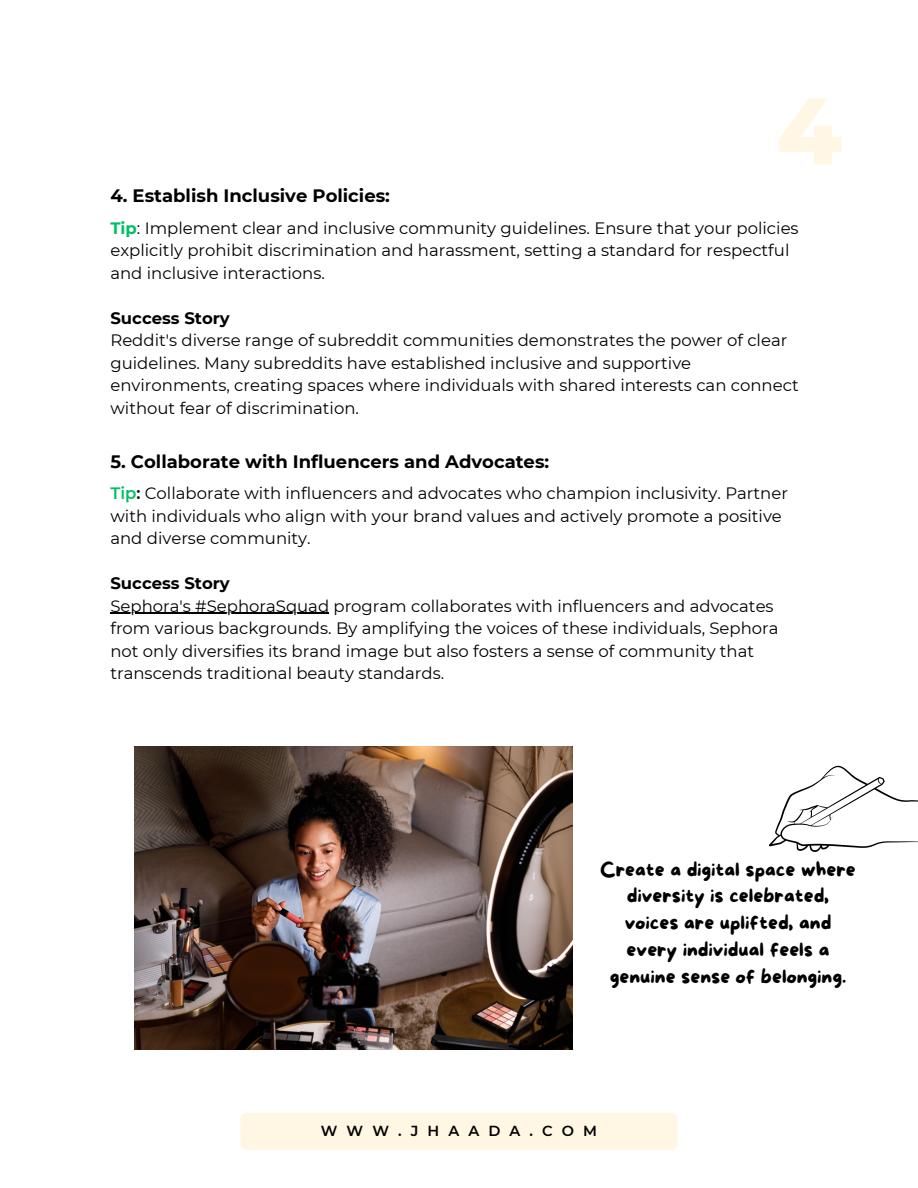
<style>
.page{position:relative;width:918px;height:1188px;background:#fff}
.page>*{position:absolute;margin:0;border:0;box-sizing:border-box;transform-origin:0 0}
.t1{font:800 94.05px "Montserrat";color:#fff6e3}
.t2{font:19.35px/26.7px "More Sugar";color:#000;text-align:center}
.t3{font:700 18px "Montserrat";color:#000}
.t4{font:16.5px/22.5px "Montserrat";color:#000}
.t5{font:700 16.5px "Montserrat";color:#000}
.t6{font:600 14.55px "Montserrat";letter-spacing:.625em;color:#000}
.s1{font-weight:700;color:#00bf63}
.s2{font-weight:600;color:#00bf63}
.s3{font-weight:600}
</style>
<div class="page">
<div style="left:240px;top:1113px;width:438px;height:37px;background:#fff6e3;border-radius:7px"></div>
<svg style="left:768px;top:765px;width:150px;height:87px"></svg>
<img style="left:135px;top:746px;width:437px;height:304px">
<hr style="left:110px;top:613px;width:219px;height:1px;background:#000">
<p class="t1" style="left:776px;top:73px;width:67px">4</p>
<p class="t3" style="left:110px;top:185px;width:281px">4. Establish Inclusive Policies:</p>
<p class="t4" style="left:110px;top:217px;width:690px"><span class="s1">Tip</span>: Implement clear and inclusive community guidelines. Ensure that your policies explicitly prohibit discrimination and harassment, setting a standard for respectful and inclusive interactions.</p>
<p class="t5" style="left:110px;top:308px;width:121px">Success Story</p>
<p class="t4" style="left:110px;top:329px;width:690px">Reddit's diverse range of subreddit communities demonstrates the power of clear guidelines. Many subreddits have established inclusive and supportive environments, creating spaces where individuals with shared interests can connect without fear of discrimination.</p>
<p class="t3" style="left:110px;top:450px;width:440px">5. Collaborate with Influencers and Advocates:</p>
<p class="t4" style="left:110px;top:482px;width:679px"><span class="s2">Tip</span><span class="s3">:</span> Collaborate with influencers and advocates who champion inclusivity. Partner with individuals who align with your brand values and actively promote a positive and diverse community.</p>
<p class="t5" style="left:110px;top:573px;width:121px">Success Story</p>
<p class="t4" style="left:110px;top:595px;width:670px">Sephora's #SephoraSquad program collaborates with influencers and advocates from various backgrounds. By amplifying the voices of these individuals, Sephora not only diversifies its brand image but also fosters a sense of community that transcends traditional beauty standards.</p>
<p class="t2" style="left:600px;top:857px;width:257px">Create a digital space where diversity is celebrated, voices are uplifted, and every individual feels a genuine sense of belonging.</p>
<p class="t6" style="left:321px;top:1122px;width:278px">WWW.JHAADA.COM</p>
</div>
